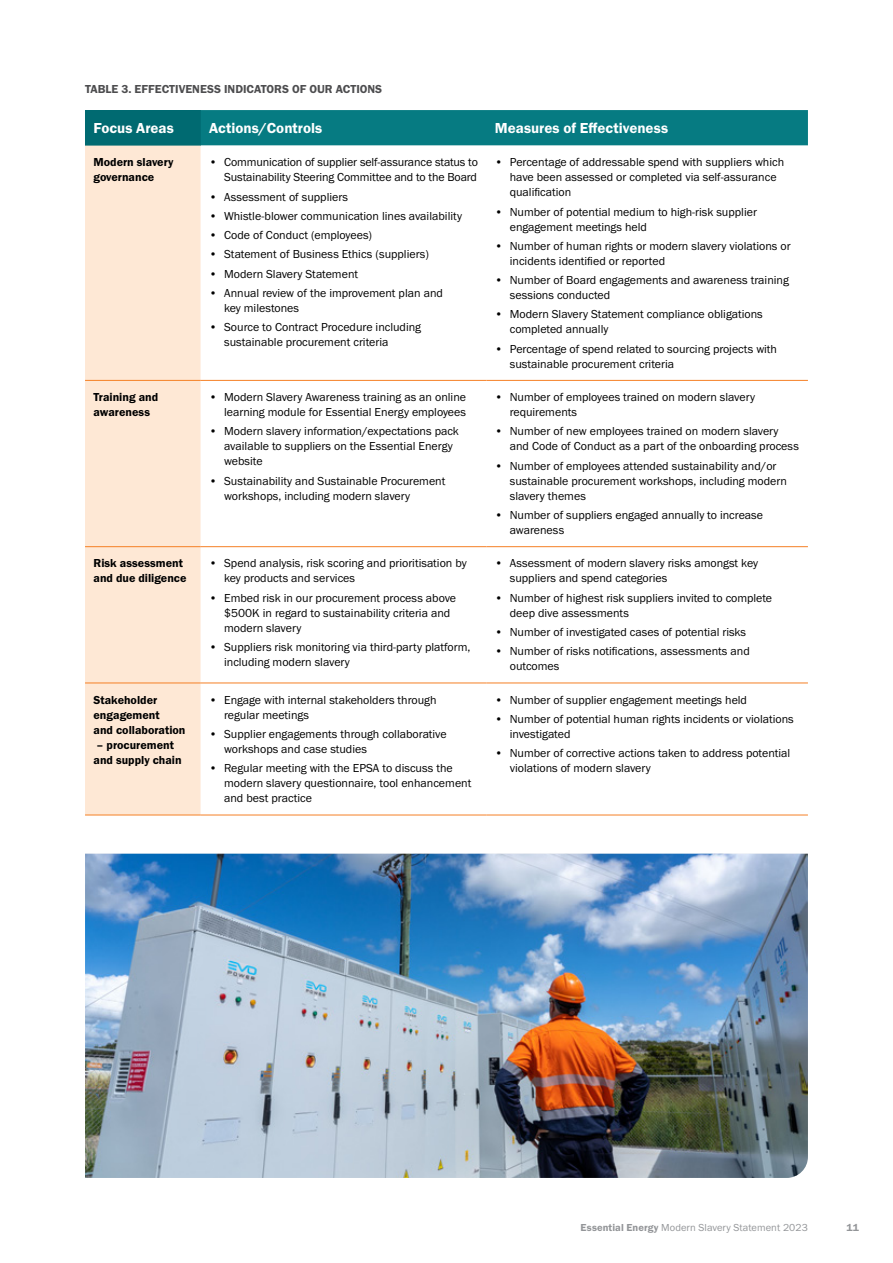
<style>
.page{position:relative;width:893px;height:1263px;background:#fff}
.page>*{position:absolute;margin:0;border:0;box-sizing:border-box;transform-origin:0 0}
.t1{font:15px "Franklin Gothic URW Dem";color:#fff}
.t2{font:12px/15px "Franklin Gothic URW Boo";color:#000}
.t3{font:12px/15px "Franklin Gothic URW Dem";color:#000}
.t4{font:12px "Franklin Gothic URW Dem";color:#4d4d4f}
.t5{font:10.5px "Franklin Gothic URW Boo";letter-spacing:.005em;color:#939598}
.t6{font:10.5px "Franklin Gothic URW Dem";color:#939598}
.s1{font-family:"Franklin Gothic URW Dem"}
</style>
<div class="page">
<div style="left:85px;top:110px;width:116px;height:36px;background:#006a71"></div>
<div style="left:201px;top:110px;width:607px;height:36px;background:#067b82"></div>
<div style="left:85px;top:146px;width:116px;height:669px;background:#fee8d5"></div>
<svg style="left:201px;top:379px;width:607px;height:436px"></svg>
<hr style="left:85px;top:380px;width:116px;height:1px;background:#f58025">
<hr style="left:201px;top:380px;width:285px;height:1px;background:#f58025">
<hr style="left:486px;top:380px;width:322px;height:1px;background:#f58025">
<hr style="left:85px;top:546px;width:116px;height:1px;background:#f58025">
<hr style="left:201px;top:546px;width:285px;height:1px;background:#f58025">
<hr style="left:486px;top:546px;width:322px;height:1px;background:#f58025">
<hr style="left:85px;top:683px;width:116px;height:1px;background:#f58025">
<hr style="left:201px;top:683px;width:285px;height:1px;background:#f58025">
<hr style="left:486px;top:683px;width:322px;height:1px;background:#f58025">
<hr style="left:85px;top:815px;width:116px;height:1px;background:#f58025">
<hr style="left:201px;top:815px;width:285px;height:1px;background:#f58025">
<hr style="left:486px;top:815px;width:322px;height:1px;background:#f58025">
<img style="left:85px;top:854px;width:723px;height:324px">
<p class="t4" style="left:85px;top:82px;width:299px">TABLE 3. EFFECTIVENESS INDICATORS OF OUR ACTIONS</p>
<p class="t1" style="left:94px;top:119px;width:82px">Focus Areas</p>
<p class="t1" style="left:209px;top:119px;width:114px">Actions/Controls</p>
<p class="t1" style="left:495px;top:119px;width:175px">Measures of Effectiveness</p>
<p class="t3" style="left:94px;top:155px;width:81px">Modern slavery governance</p>
<p class="t2" style="left:209px;top:155px;width:270px;text-align:right">• Communication of supplier self-assurance status to<br>Sustainability Steering Committee and to the Board</p>
<p class="t2" style="left:209px;top:189px;width:140px">• Assessment of suppliers</p>
<p class="t2" style="left:209px;top:208px;width:254px">• Whistle-blower communication lines availability</p>
<p class="t2" style="left:209px;top:227px;width:164px">• Code of Conduct (employees)</p>
<p class="t2" style="left:209px;top:247px;width:221px">• Statement of Business Ethics (suppliers)</p>
<p class="t2" style="left:209px;top:266px;width:150px">• Modern Slavery Statement</p>
<p class="t2" style="left:224px;top:285px;width:220px;text-indent:-15px">• Annual review of the improvement plan and key milestones</p>
<p class="t2" style="left:224px;top:319px;width:198px;text-indent:-15px">• Source to Contract Procedure including sustainable procurement criteria</p>
<p class="t2" style="left:510px;top:155px;width:276px;text-indent:-15px">• Percentage of addressable spend with suppliers which have been assessed or completed via self-assurance qualification</p>
<p class="t2" style="left:510px;top:204px;width:249px;text-indent:-15px">• Number of potential medium to high-risk supplier engagement meetings held</p>
<p class="t2" style="left:510px;top:238px;width:282px;text-indent:-15px">• Number of human rights or modern slavery violations or incidents identified or reported</p>
<p class="t2" style="left:510px;top:272px;width:281px;text-indent:-15px">• Number of Board engagements and awareness training sessions conducted</p>
<p class="t2" style="left:510px;top:307px;width:254px;text-indent:-15px">• Modern Slavery Statement compliance obligations completed annually</p>
<p class="t2" style="left:510px;top:341px;width:269px;text-indent:-15px">• Percentage of spend related to sourcing projects with sustainable procurement criteria</p>
<p class="t3" style="left:94px;top:389px;width:66px">Training and awareness</p>
<p class="t2" style="left:209px;top:389px;width:258px;text-align:right">• Modern Slavery Awareness training as an online learning module for Essential Energy employees</p>
<p class="t2" style="left:224px;top:424px;width:236px;text-indent:-15px">• Modern slavery information/expectations pack available to suppliers on the Essential Energy website</p>
<p class="t2" style="left:224px;top:473px;width:223px;text-indent:-15px">• Sustainability and Sustainable Procurement workshops, including modern slavery</p>
<p class="t3" style="left:94px;top:556px;width:95px">Risk assessment and due diligence</p>
<p class="t2" style="left:224px;top:556px;width:244px;text-indent:-15px">• Spend analysis, risk scoring and prioritisation by key products and services</p>
<p class="t2" style="left:224px;top:590px;width:234px;text-indent:-15px">• Embed risk in our procurement process above $500K in regard to sustainability criteria and modern slavery</p>
<p class="t2" style="left:224px;top:639px;width:248px;text-indent:-15px">• Suppliers risk monitoring via third-party platform, including modern slavery</p>
<p class="t3" style="left:94px;top:692px;width:94px">Stakeholder engagement<br>and collaboration</p>
<p class="t3" style="left:94px;top:737px;width:90px">– procurement and supply chain</p>
<p class="t2" style="left:224px;top:692px;width:214px;text-indent:-15px">• Engage with internal stakeholders through regular meetings</p>
<p class="t2" style="left:224px;top:726px;width:224px;text-indent:-15px">• Supplier engagements through collaborative workshops and case studies</p>
<p class="t2" style="left:224px;top:760px;width:249px;text-indent:-15px">• Regular meeting with the EPSA to discuss the modern slavery questionnaire, tool enhancement and best practice</p>
<p class="t2" style="left:510px;top:389px;width:247px;text-indent:-15px">• Number of employees trained on modern slavery requirements</p>
<p class="t2" style="left:510px;top:424px;width:291px;text-indent:-15px">• Number of new employees trained on modern slavery and Code of Conduct as a part of the onboarding process</p>
<p class="t2" style="left:510px;top:458px;width:279px;text-indent:-15px">• Number of employees attended sustainability and/or sustainable procurement workshops, including modern slavery themes</p>
<p class="t2" style="left:510px;top:507px;width:255px;text-indent:-15px">• Number of suppliers engaged annually to increase awareness</p>
<p class="t2" style="left:510px;top:556px;width:250px;text-indent:-15px">• Assessment of modern slavery risks amongst key suppliers and spend categories</p>
<p class="t2" style="left:510px;top:590px;width:264px;text-indent:-15px">• Number of highest risk suppliers invited to complete deep dive assessments</p>
<p class="t2" style="left:495px;top:624px;width:253px">• Number of investigated cases of potential risks</p>
<p class="t2" style="left:510px;top:643px;width:242px;text-indent:-15px">• Number of risks notifications, assessments and outcomes</p>
<p class="t2" style="left:495px;top:692px;width:254px">• Number of supplier engagement meetings held</p>
<p class="t2" style="left:510px;top:711px;width:285px;text-indent:-15px">• Number of potential human rights incidents or violations investigated</p>
<p class="t2" style="left:510px;top:745px;width:282px;text-indent:-15px">• Number of corrective actions taken to address potential violations of modern slavery</p>
<p class="t5" style="left:581px;top:1220px;width:229px"><span class="s1">Essential Energy</span> Modern Slavery Statement 2023</p>
<p class="t6" style="left:847px;top:1221px;width:14px">11</p>
</div>
